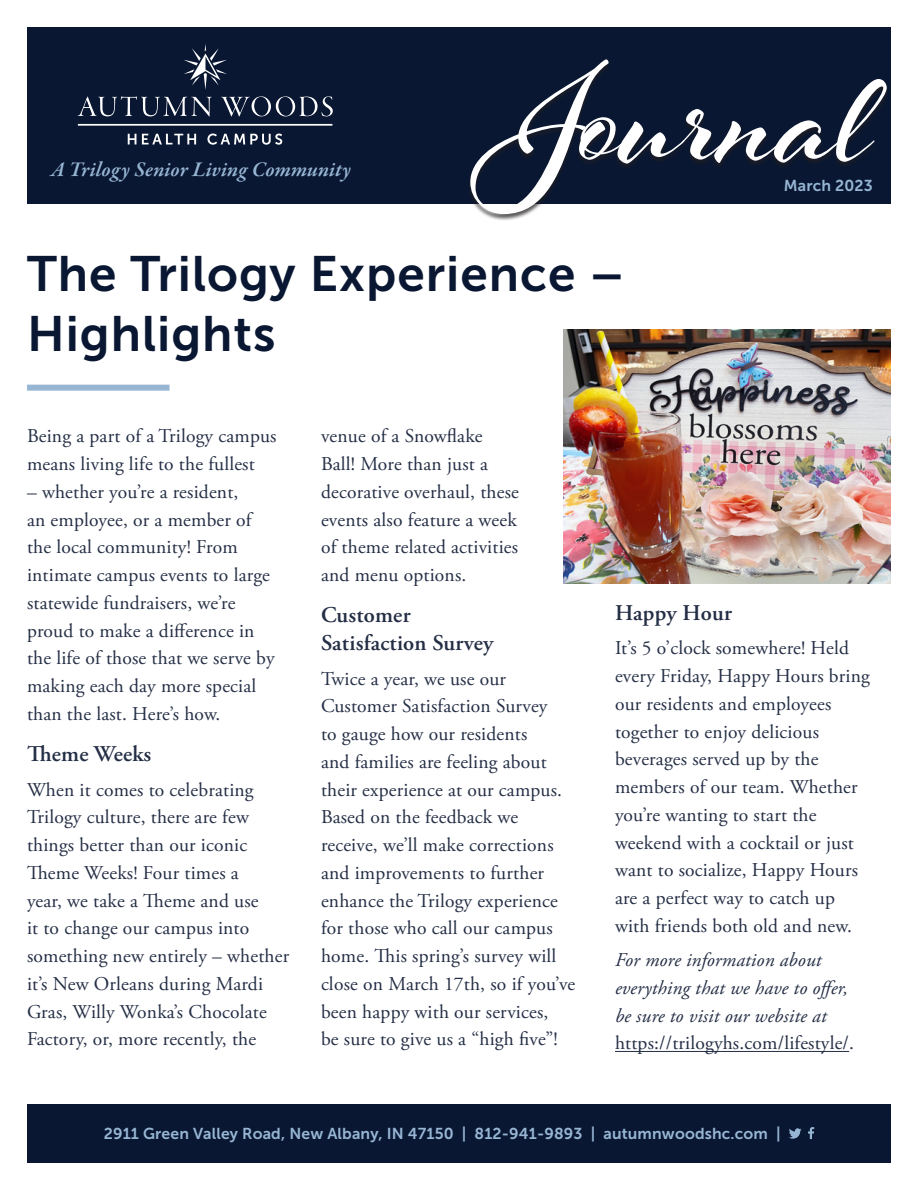
<style>
.page{position:relative;width:918px;height:1188px;background:#fff}
.page>*{position:absolute;margin:0;border:0;box-sizing:border-box;transform-origin:0 0}
.t1{font:700 153px "Al Fresco";color:#fff}
.t2{font:49.5px/60px "Museo Sans 700";letter-spacing:.02em;color:#091732}
.t3{font:600 22.5px/27.8px "Adobe Garamond Pro";letter-spacing:.01em;color:#242e45}
.t4{font:italic 600 21.3px "Garamond Premr Pro";letter-spacing:.005em;color:#97b6d4}
.t5{font:19.5px/27.8px "Adobe Garamond Pro";letter-spacing:.01em;color:#242e45}
.t6{font:italic 19.5px/27.8px "Adobe Garamond Pro";letter-spacing:.01em;color:#242e45}
.t7{font:15.75px "Museo Sans 700";letter-spacing:.01em;color:#97b6d4}
.s1{font-style:normal}
</style>
<div class="page">
<div style="left:27px;top:385px;width:143px;height:6px;background:#97b6d3"></div>
<hr style="left:615px;top:1051px;width:234px;height:1px;background:#242e45">
<img style="left:563px;top:329px;width:328px;height:254px">
<div style="left:27px;top:27px;width:864px;height:176px;background:#091732"></div>
<div style="left:467px;top:60px;width:424px;height:161px;background:#231f20;opacity:.75"></div>
<div style="left:27px;top:1104px;width:864px;height:58px;background:#091732"></div>
<svg style="left:789px;top:1128px;width:13px;height:11px"></svg>
<svg style="left:808px;top:1127px;width:6px;height:12px"></svg>
<svg style="left:78px;top:96px;width:134px;height:21px"></svg>
<svg style="left:221px;top:96px;width:112px;height:20px"></svg>
<svg style="left:78px;top:124px;width:254px;height:2px"></svg>
<svg style="left:128px;top:134px;width:8px;height:10px"></svg>
<svg style="left:142px;top:134px;width:54px;height:10px"></svg>
<svg style="left:207px;top:134px;width:75px;height:11px"></svg>
<svg style="left:184px;top:44px;width:43px;height:46px"></svg>
<p class="t4" style="left:51px;top:156px;width:302px">A Trilogy Senior Living Community</p>
<p class="t1" style="left:471px;top:17px;width:404px">Journal</p>
<p class="t7" style="left:784px;top:177px;width:91px">March 2023</p>
<p class="t2" style="left:27px;top:244px;width:599px">The Trilogy Experience –<br>Highlights</p>
<p class="t5" style="left:27px;top:423px;width:251px">Being a part of a Trilogy campus means living life to the fullest</p>
<p class="t5" style="left:27px;top:479px;width:249px">– whether you’re a resident,<br>an employee, or a member of the local community! From intimate campus events to large statewide fundraisers, we’re proud to make a difference in the life of those that we serve by making each day more special than the last. Here’s how.</p>
<p class="t3" style="left:27px;top:740px;width:126px">Theme Weeks</p>
<p class="t5" style="left:27px;top:776px;width:228px">When it comes to celebrating</p>
<p class="t5" style="left:27px;top:804px;width:223px">Trilogy culture, there are few</p>
<p class="t5" style="left:27px;top:832px;width:222px">things better than our iconic</p>
<p class="t5" style="left:48px;top:860px;width:192px">eme Weeks! Four times a</p>
<p class="t5" style="left:27px;top:887px;width:112px">year, we take a</p>
<p class="t5" style="left:27px;top:887px;width:264px;text-indent:137px">eme and use<br>it to change our campus into something new entirely – whether it’s New Orleans during Mardi<br>Gras, Willy Wonka’s Chocolate<br>Factory, or, more recently, the</p>
<p class="t5" style="left:321px;top:423px;width:199px">venue of a Snowflake<br>Ball! More than just a decorative overhaul, these events also feature a week of theme related activities and menu options.</p>
<p class="t3" style="left:321px;top:602px;width:174px">Customer<br>Satisfaction Survey</p>
<p class="t5" style="left:321px;top:665px;width:243px">Twice a year, we use our<br>Customer Satisfaction Survey to gauge how our residents<br>and families are feeling about their experience at our campus.<br>Based on the feedback we receive, we’ll make corrections and improvements to further enhance the Trilogy experience for those who call our campus home.</p>
<p class="t5" style="left:321px;top:943px;width:256px;text-indent:74px">is spring’s survey will close on March 17th, so if you’ve been happy with our services,<br>be sure to give us a “high five”!</p>
<p class="t3" style="left:615px;top:599px;width:118px">Happy Hour</p>
<p class="t5" style="left:615px;top:635px;width:256px">It’s 5 o’clock somewhere! Held every Friday, Happy Hours bring our residents and employees together to enjoy delicious beverages served up by the members of our team. Whether you’re wanting to start the weekend with a cocktail or just want to socialize, Happy Hours are a perfect way to catch up with friends both old and new.</p>
<p class="t6" style="left:615px;top:947px;width:241px">For more information about everything that we have to offer, be sure to visit our website at <span class="s1">https://trilogyhs.com/lifestyle/.</span></p>
<p class="t7" style="left:104px;top:1125px;width:678px">2911 Green Valley Road, New Albany, IN 47150 | 812-941-9893 | autumnwoodshc.com |</p>
</div>
